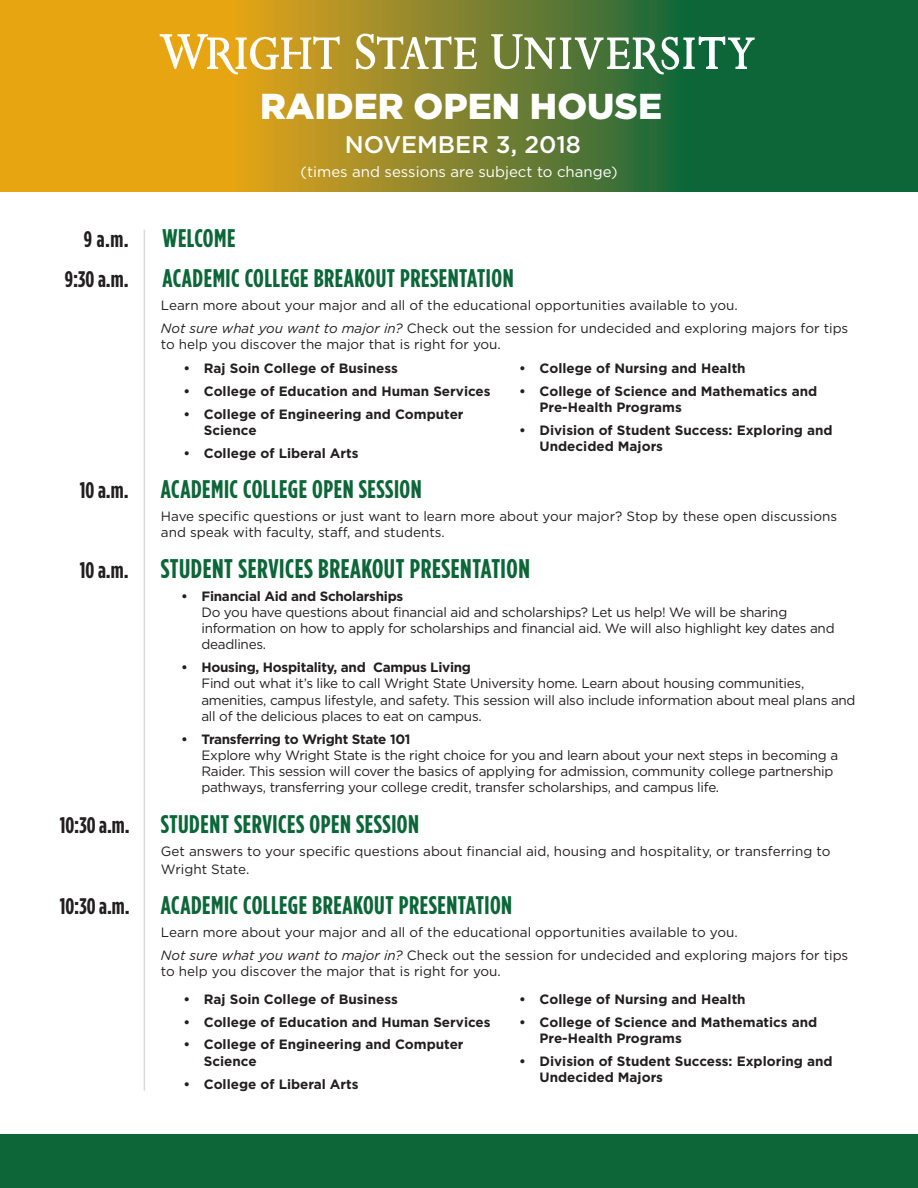
<style>
.page{position:relative;width:918px;height:1188px;background:#fff}
.page>*{position:absolute;margin:0;border:0;box-sizing:border-box;transform-origin:0 0}
.t1{font:900 36px "Gotham";color:#fff}
.t2{font:700 27px "Gotham Condensed";letter-spacing:.02em;color:#0c6638}
.t3{font:700 25.5px "Gotham Condensed";letter-spacing:.02em;color:#0c6638}
.t4{font:500 24px "Gotham HTF";color:#fff}
.t5{font:700 22.5px "Gotham Condensed";color:#231f20}
.t6{font:15px "Gotham HTF";color:#fff}
.t7{font:13.5px/16.2px "Gotham HTF";color:#231f20}
.t8{font:13.5px/16.2px "Gotham HTF";letter-spacing:-.02em;color:#231f20}
.t9{font:700 13.5px/16.2px "Gotham HTF";color:#231f20}
.t10{font:700 13.5px "Gotham HTF";letter-spacing:-.02em;color:#231f20}
.s1{font-style:italic}
.s2{font-size:22.5px;color:#231f20}
</style>
<div class="page">
<svg style="left:0;top:0;width:918px;height:191px;background:#7c8528"></svg>
<svg style="left:160px;top:34px;width:595px;height:40px"></svg>
<div style="left:0;top:1135px;width:918px;height:53px;background:#0c6638"></div>
<hr style="left:144px;top:230px;width:1px;height:861px;background:#231f20">
<p class="t1" style="left:260px;top:86px;width:403px">RAIDER OPEN HOUSE</p>
<p class="t4" style="left:345px;top:130px;width:238px">NOVEMBER 3, 2018</p>
<p class="t6" style="left:301px;top:164px;width:319px">(times and sessions are subject to change)</p>
<p class="t5" style="left:84px;top:226px;width:46px">9 a.m.</p>
<p class="t3" style="left:162px;top:223px;width:75px">WELCOME</p>
<p class="t5" style="left:65px;top:266px;width:65px">9:30 a.m.</p>
<p class="t3" style="left:162px;top:264px;width:353px">ACADEMIC COLLEGE BREAKOUT PRESENTATION</p>
<p class="t7" style="left:161px;top:297px;width:578px">Learn more about your major and all of the educational opportunities available to you.</p>
<p class="t7" style="left:161px;top:320px;width:689px"><span class="s1">Not sure what you want to major in?</span> Check out the session for undecided and exploring majors for tips to help you discover the major that is right for you.</p>
<p class="t9" style="left:184px;top:360px;width:216px">• Raj Soin College of Business</p>
<p class="t9" style="left:184px;top:383px;width:309px">• College of Education and Human Services</p>
<p class="t9" style="left:204px;top:406px;width:261px;text-indent:-20px">• College of Engineering and Computer<br>Science</p>
<p class="t9" style="left:184px;top:445px;width:177px">• College of Liberal Arts</p>
<p class="t9" style="left:519px;top:360px;width:228px">• College of Nursing and Health</p>
<p class="t9" style="left:540px;top:383px;width:279px;text-indent:-20px">• College of Science and Mathematics and<br>Pre-Health Programs</p>
<p class="t9" style="left:540px;top:422px;width:294px;text-indent:-20px">• Division of Student Success: Exploring and<br>Undecided Majors</p>
<p class="t5" style="left:80px;top:477px;width:50px">10 a.m.</p>
<p class="t3" style="left:161px;top:474px;width:262px">ACADEMIC COLLEGE OPEN SESSION</p>
<p class="t7" style="left:161px;top:508px;width:678px">Have specific questions or just want to learn more about your major? Stop by these open discussions and speak with faculty, staff, and students.</p>
<p class="t2" style="left:80px;top:552px;width:452px"><span class="s2">10 a.m.</span> STUDENT SERVICES BREAKOUT PRESENTATION</p>
<p class="t10" style="left:181px;top:588px;width:224px">• Financial Aid and Scholarships</p>
<p class="t8" style="left:201px;top:604px;width:635px">Do you have questions about financial aid and scholarships? Let us help! We will be sharing information on how to apply for scholarships and financial aid. We will also highlight key dates and deadlines.</p>
<p class="t10" style="left:181px;top:660px;width:291px">• Housing, Hospitality, and Campus Living</p>
<p class="t8" style="left:201px;top:675px;width:656px">Find out what it’s like to call Wright State University home. Learn about housing communities, amenities, campus lifestyle, and safety. This session will also include information about meal plans and all of the delicious places to eat on campus.</p>
<p class="t10" style="left:181px;top:731px;width:231px">• Transferring to Wright State 101</p>
<p class="t8" style="left:201px;top:747px;width:638px">Explore why Wright State is the right choice for you and learn about your next steps in becoming a<br>Raider. This session will cover the basics of applying for admission, community college partnership pathways, transferring your college credit, transfer scholarships, and campus life.</p>
<p class="t3" style="left:60px;top:809px;width:361px"><span class="s2">10:30 a.m.</span> STUDENT SERVICES OPEN SESSION</p>
<p class="t7" style="left:161px;top:842px;width:671px;line-height:18px">Get answers to your specific questions about financial aid, housing and hospitality, or transferring to<br>Wright State.</p>
<p class="t3" style="left:60px;top:890px;width:454px"><span class="s2">10:30 a.m.</span> ACADEMIC COLLEGE BREAKOUT PRESENTATION</p>
<p class="t7" style="left:161px;top:924px;width:578px">Learn more about your major and all of the educational opportunities available to you.</p>
<p class="t7" style="left:161px;top:947px;width:689px"><span class="s1">Not sure what you want to major in?</span> Check out the session for undecided and exploring majors for tips to help you discover the major that is right for you.</p>
<p class="t9" style="left:184px;top:990px;width:216px">• Raj Soin College of Business</p>
<p class="t9" style="left:184px;top:1013px;width:309px">• College of Education and Human Services</p>
<p class="t9" style="left:204px;top:1036px;width:261px;text-indent:-20px">• College of Engineering and Computer<br>Science</p>
<p class="t9" style="left:184px;top:1075px;width:177px">• College of Liberal Arts</p>
<p class="t9" style="left:519px;top:990px;width:228px">• College of Nursing and Health</p>
<p class="t9" style="left:540px;top:1013px;width:279px;text-indent:-20px">• College of Science and Mathematics and<br>Pre-Health Programs</p>
<p class="t9" style="left:540px;top:1052px;width:294px;text-indent:-20px">• Division of Student Success: Exploring and<br>Undecided Majors</p>
</div>
